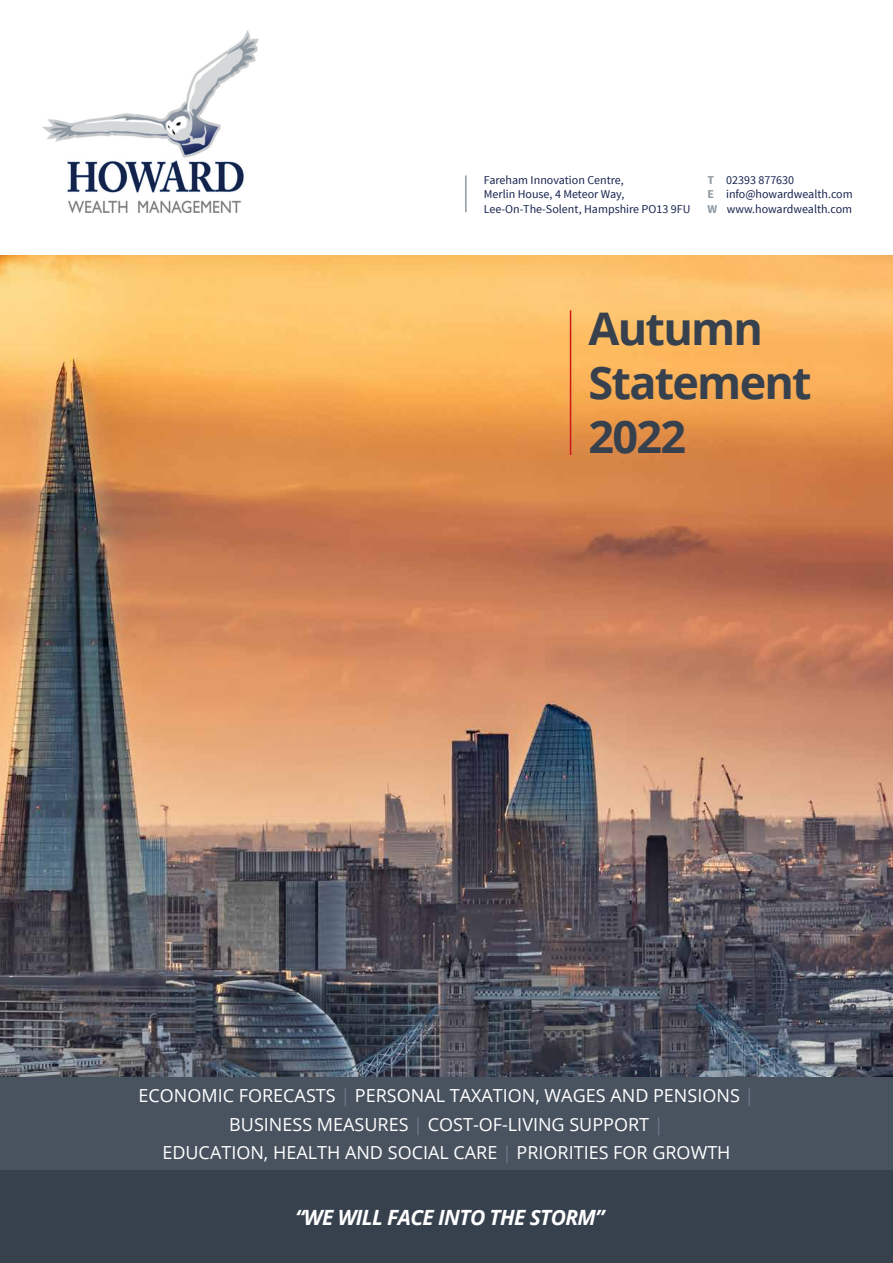
<style>
.page{position:relative;width:893px;height:1263px;background:#fff}
.page>*{position:absolute;margin:0;border:0;box-sizing:border-box;transform-origin:0 0}
.t1{font:700 45px/54px "Open Sans";letter-spacing:-.04em;color:#37414e}
.t2{font:italic 700 21px "Open Sans";letter-spacing:-.03em;color:#fff}
.t3{font:18px/28.5px "Open Sans";color:#fff;text-align:center}
.t4{font:12px/14.4px "Source Sans Pro";color:#17234e}
.s1{font-weight:700;color:#8e99a2}
.s2{color:#6e7786}
</style>
<div class="page">
<img style="left:0;top:255px;width:893px;height:822px">
<div style="left:0;top:1170px;width:893px;height:93px;background:#37414e"></div>
<div style="left:0;top:1077px;width:893px;height:93px;background:#495360"></div>
<hr style="left:570px;top:310px;width:1px;height:145px;background:#cd1719">
<hr style="left:465px;top:176px;width:2px;height:36px;background:#8e99a2">
<img style="left:43px;top:30px;width:216px;height:183px">
<p class="t4" style="left:484px;top:173px;width:208px">Fareham Innovation Centre,<br>Merlin House, 4 Meteor Way,<br>Lee-On-The-Solent, Hampshire PO13 9FU</p>
<p class="t4" style="left:707px;top:173px;width:147px"><span class="s1">T</span> 02393 877630<br><span class="s1">E</span> info@howardwealth.com<br><span class="s1">W</span> www.howardwealth.com</p>
<h1 class="t1" style="left:589px;top:300px;width:225px">Autumn<br>Statement<br>2022</h1>
<p class="t3" style="left:138px;top:1081px;width:617px">ECONOMIC FORECASTS <span class="s2">|</span> PERSONAL TAXATION, WAGES AND PENSIONS <span class="s2">|<br></span>BUSINESS MEASURES <span class="s2">|</span> COST-OF-LIVING SUPPORT <span class="s2">|<br></span>EDUCATION, HEALTH AND SOCIAL CARE <span class="s2">|</span> PRIORITIES FOR GROWTH</p>
<p class="t2" style="left:295px;top:1202px;width:311px">“WE WILL FACE INTO THE STORM”</p>
</div>
